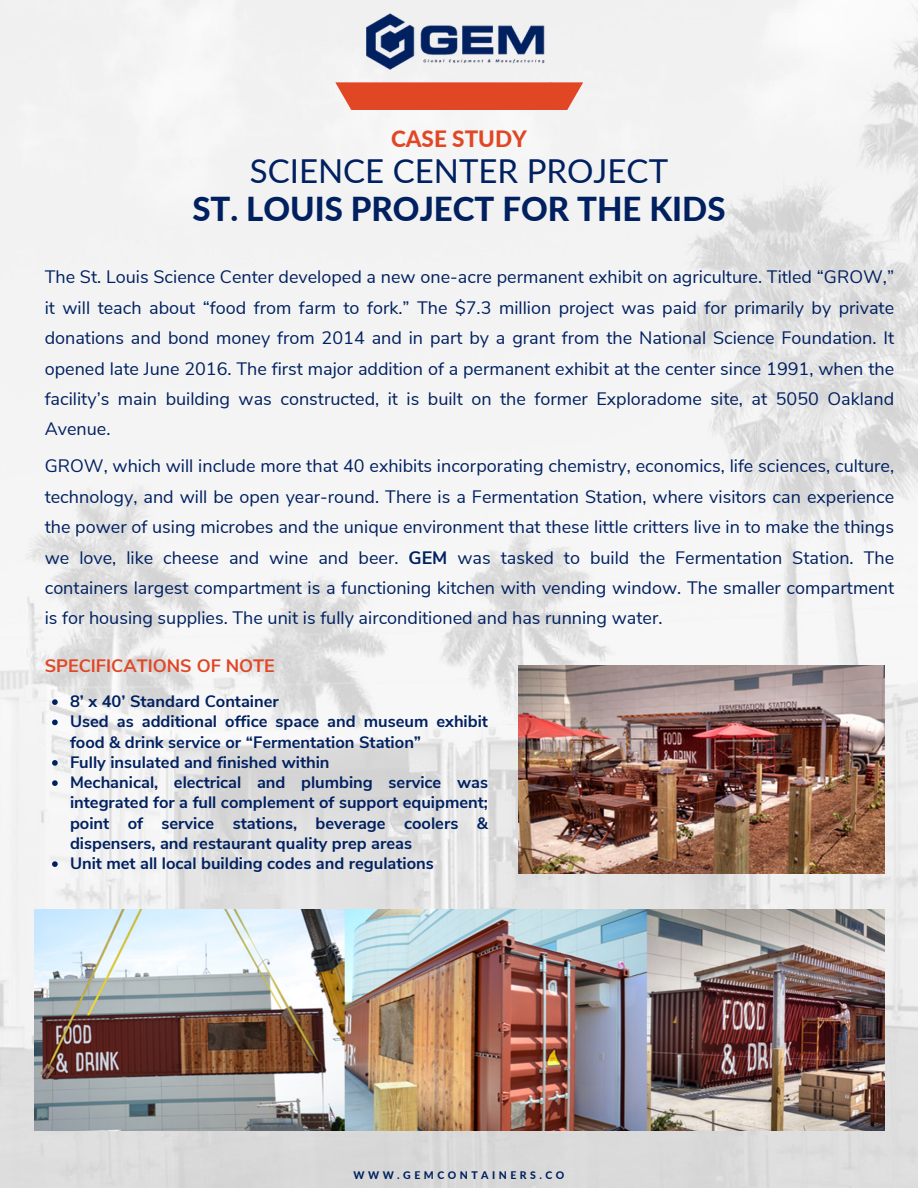
<style>
.page{position:relative;width:918px;height:1188px;background:#fff}
.page>*{position:absolute;margin:0;border:0;box-sizing:border-box;transform-origin:0 0}
.t1{font:800 33px/38.2px "Lato";color:#002060;text-align:center}
.t2{font:800 22.5px "Lato";color:#e14725}
.t3{font:18px/30.3px "Nunito Sans";color:#002060;text-align:justify}
.t4{font:700 18px "Nunito Sans";color:#e14725}
.t5{font:700 16.5px/20.2px "Nunito Sans";color:#002060}
.t6{font:800 10.5px "Lato";letter-spacing:.335em;color:#002060}
.s1{font-weight:400}
.s2{font-weight:700}
</style>
<div class="page">
<img style="left:0;top:0;width:918px;height:1188px">
<svg style="left:335px;top:82px;width:248px;height:28px;background:#e25434"></svg>
<img style="left:366px;top:13px;width:186px;height:59px">
<img style="left:35px;top:909px;width:850px;height:221px">
<img style="left:519px;top:666px;width:366px;height:207px">
<svg style="left:52px;top:699px;width:6px;height:6px"></svg>
<svg style="left:52px;top:720px;width:6px;height:5px"></svg>
<svg style="left:52px;top:760px;width:6px;height:6px"></svg>
<svg style="left:52px;top:780px;width:6px;height:6px"></svg>
<svg style="left:52px;top:861px;width:6px;height:6px"></svg>
<h1 class="t2" style="left:391px;top:125px;width:137px">CASE STUDY</h1>
<h1 class="t1" style="left:192px;top:151px;width:535px"><span class="s1">SCIENCE CENTER PROJECT<br></span>ST. LOUIS PROJECT FOR THE KIDS</h1>
<h3 class="t3" style="left:45px;top:262px;width:851px">The St. Louis Science Center developed a new one-acre permanent exhibit on agriculture. Titled “GROW,” it will teach about “food from farm to fork.” The $7.3 million project was paid for primarily by private donations and bond money from 2014 and in part by a grant from the National Science Foundation. It opened late June 2016. The first major addition of a permanent exhibit at the center since 1991, when the facility’s main building was constructed, it is built on the former Exploradome site, at 5050 Oakland Avenue.</h3>
<h2 class="t3" style="left:45px;top:451px;width:851px">GROW, which will include more that 40 exhibits incorporating chemistry, economics, life sciences, culture, technology, and will be open year-round. There is a Fermentation Station, where visitors can experience the power of using microbes and the unique environment that these little critters live in to make the things we love, like cheese and wine and beer. <span class="s2">GEM</span> was tasked to build the Fermentation Station. The containers largest compartment is a functioning kitchen with vending window. The smaller compartment is for housing supplies. The unit is fully airconditioned and has running water.</h2>
<p class="t4" style="left:45px;top:653px;width:232px">SPECIFICATIONS OF NOTE</p>
<p class="t5" style="left:70px;top:692px;width:210px">8’ x 40’ Standard Container</p>
<p class="t5" style="left:70px;top:712px;width:420px">Used as additional office space and museum exhibit food &amp; drink service or “Fermentation Station”</p>
<p class="t5" style="left:70px;top:752px;width:261px">Fully insulated and finished within</p>
<p class="t5" style="left:70px;top:773px;width:420px;text-align:justify">Mechanical, electrical and plumbing service was integrated for a full complement of support equipment; point of service stations, beverage coolers &amp; dispensers, and restaurant quality prep areas</p>
<p class="t5" style="left:70px;top:854px;width:365px">Unit met all local building codes and regulations</p>
<h3 class="t6" style="left:353px;top:1168px;width:213px">WWW.GEMCONTAINERS.CO</h3>
</div>
